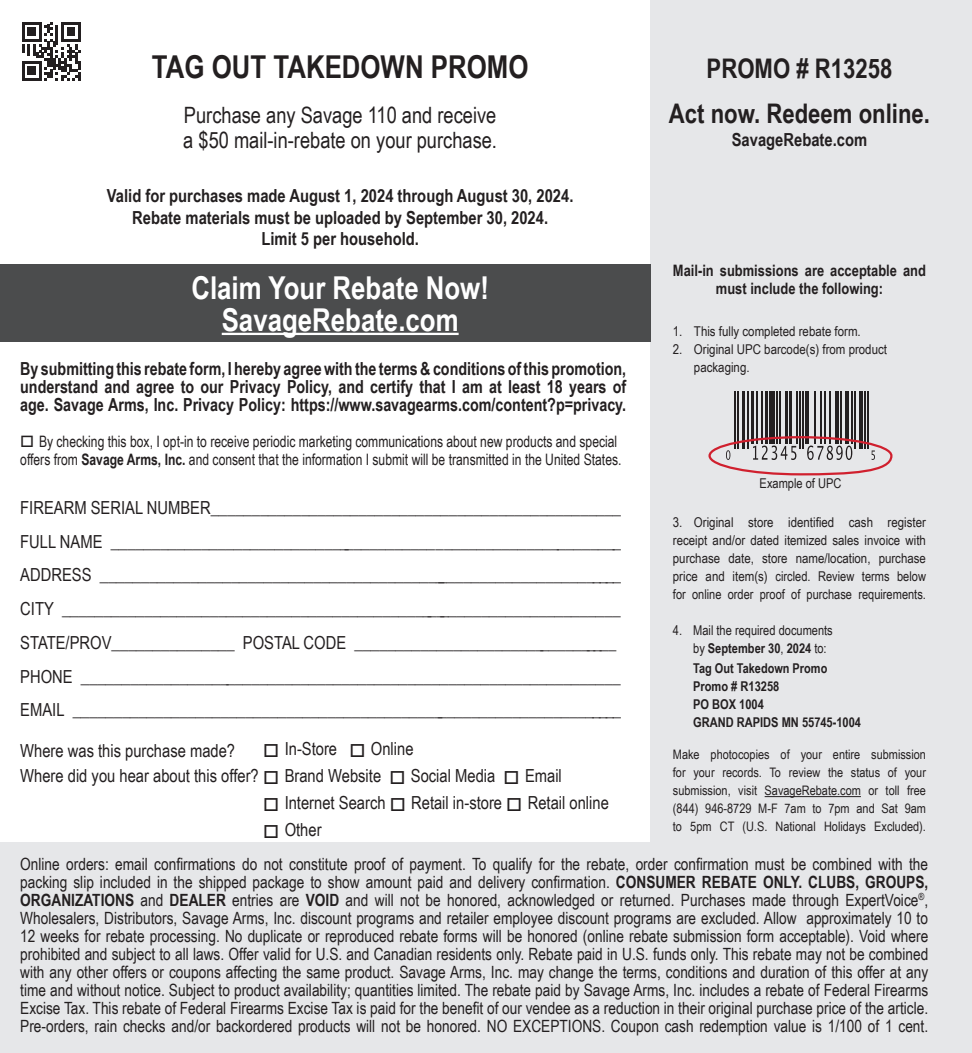
<style>
.page{position:relative;width:972px;height:1053px;background:#fff}
.page>*{position:absolute;margin:0;border:0;box-sizing:border-box;transform-origin:0 0}
.t1{font:700 31.5px/31.5px "Arial Narrow";color:#fff;text-align:center}
.t2{font:700 31.5px "Arial Narrow";color:#231f20}
.t3{font:700 27px/45px "Arial Narrow";color:#231f20;text-align:center}
.t4{font:22.5px/24.8px "Arial Narrow";color:#231f20}
.t5{font:700 18px/33.8px "Arial Narrow";color:#231f20}
.t6{font:18px/27px "Arial Narrow";color:#231f20}
.t7{font:16.88px/18px "Arial Narrow";color:#231f20;text-align:justify}
.t8{font:15.75px/18px "Arial Narrow";color:#231f20;scale:.94 1}
.t9{font:700 15.75px/18px "Arial Narrow";color:#231f20;text-align:center}
.t10{font:13.5px/18px "Arial Narrow";color:#231f20;scale:1.04 1}
.t11{font:700 13.5px/18px "Arial Narrow";color:#231f20}
.t12{font:13.5px/18px "Arial Narrow";color:#231f20}
.t13{font:13.05px/18px "Arial Narrow";color:#231f20;text-align:justify}
.s1{font-weight:700}
.s2{font-weight:400}
</style>
<div class="page">
<div style="left:650px;top:0;width:322px;height:1053px;background:#e6e7e9"></div>
<hr style="left:765px;top:796px;width:96px;height:1px;background:#231f20">
<div style="left:0;top:842px;width:972px;height:211px;background:#e6e7e9"></div>
<div style="left:0;top:264px;width:650px;height:78px;background:#4b4c4d"></div>
<hr style="left:734px;top:391px;width:1px;height:57px;background:#231f20">
<hr style="left:737px;top:391px;width:1px;height:57px;background:#231f20">
<hr style="left:743px;top:391px;width:2px;height:57px;background:#231f20">
<hr style="left:747px;top:391px;width:1px;height:57px;background:#231f20">
<hr style="left:751px;top:391px;width:3px;height:53px;background:#231f20">
<hr style="left:757px;top:391px;width:1px;height:53px;background:#231f20">
<hr style="left:761px;top:391px;width:1px;height:53px;background:#231f20">
<hr style="left:765px;top:391px;width:3px;height:53px;background:#231f20">
<div style="left:770px;top:391px;width:5px;height:53px;background:#231f20"></div>
<hr style="left:777px;top:391px;width:1px;height:53px;background:#231f20">
<hr style="left:779px;top:391px;width:2px;height:53px;background:#231f20">
<hr style="left:785px;top:391px;width:3px;height:53px;background:#231f20">
<hr style="left:789px;top:391px;width:3px;height:53px;background:#231f20">
<hr style="left:796px;top:391px;width:2px;height:53px;background:#231f20">
<hr style="left:799px;top:391px;width:1px;height:57px;background:#231f20">
<hr style="left:802px;top:391px;width:1px;height:57px;background:#231f20">
<hr style="left:805px;top:391px;width:1px;height:53px;background:#231f20">
<hr style="left:808px;top:391px;width:1px;height:53px;background:#231f20">
<hr style="left:815px;top:391px;width:1px;height:53px;background:#231f20">
<hr style="left:821px;top:391px;width:1px;height:53px;background:#231f20">
<hr style="left:825px;top:391px;width:1px;height:53px;background:#231f20">
<hr style="left:829px;top:391px;width:1px;height:53px;background:#231f20">
<hr style="left:835px;top:391px;width:4px;height:53px;background:#231f20">
<hr style="left:840px;top:391px;width:1px;height:53px;background:#231f20">
<hr style="left:845px;top:391px;width:4px;height:53px;background:#231f20">
<hr style="left:852px;top:391px;width:1px;height:53px;background:#231f20">
<hr style="left:854px;top:391px;width:2px;height:57px;background:#231f20">
<hr style="left:859px;top:391px;width:4px;height:57px;background:#231f20">
<hr style="left:864px;top:391px;width:2px;height:57px;background:#231f20">
<hr style="left:867px;top:391px;width:1px;height:57px;background:#231f20">
<svg style="left:807px;top:446px;width:45px;height:14px"></svg>
<svg style="left:753px;top:446px;width:43px;height:14px"></svg>
<svg style="left:726px;top:450px;width:4px;height:10px"></svg>
<svg style="left:872px;top:451px;width:3px;height:9px"></svg>
<div style="left:708px;top:436px;width:185px;height:39px;border:2px solid #d0202e;border-radius:50%"></div>
<svg style="left:22px;top:22px;width:59px;height:59px"></svg>
<hr style="left:222px;top:333px;width:237px;height:2px;background:#fff">
<h1 class="t2" style="left:152px;top:43px;width:378px">TAG OUT TAKEDOWN PROMO</h1>
<h3 class="t4" style="left:183px;top:102px;width:315px">Purchase any Savage 110 and receive a $50 mail-in-rebate on your purchase.</h3>
<p class="t5" style="left:107px;top:184px;width:468px;line-height:21.6px;text-align:center">Valid for purchases made August 1, 2024 through August 30, 2024.<br>Rebate materials must be uploaded by September 30, 2024.<br>Limit 5 per household.</p>
<h1 class="t1" style="left:191px;top:271px;width:299px">Claim Your Rebate Now!<br>SavageRebate.com</h1>
<p class="t5" style="left:20px;top:359px;width:608px;line-height:18px;text-align:justify">By submitting this rebate form, I hereby agree with the terms &amp; conditions of this promotion, understand and agree to our Privacy Policy, and certify that I am at least 18 years of age. Savage Arms, Inc. Privacy Policy: https://www.savagearms.com/content?p=privacy.</p>
<p class="t8" style="left:20px;top:432px;width:641px">□ By checking this box, I opt-in to receive periodic marketing communications about new products and special offers from <span class="s1">Savage Arms, Inc.</span> and consent that the information I submit will be transmitted in the United States.</p>
<h2 class="t3" style="left:669px;top:45px;width:263px">PROMO # R13258<br>Act now. Redeem online.</h2>
<p class="t5" style="left:732px;top:122px;width:137px">SavageRebate.com</p>
<p class="t9" style="left:673px;top:261px;width:255px">Mail-in submissions are acceptable and must include the following:</p>
<p class="t10" style="left:673px;top:322px;width:182px">1. This fully completed rebate form.</p>
<p class="t10" style="left:694px;top:340px;width:187px;text-indent:-21px">2. Original UPC barcode(s) from product packaging.</p>
<p class="t12" style="left:760px;top:474px;width:83px">Example of UPC</p>
<p class="t5" style="left:20px;top:490px;width:602px"><span class="s2">FIREARM SERIAL NUMBER__________________________________________________ FULL NAME</span> _______________________________________________________________ <span class="s2">ADDRESS</span> _________________________________________________________________ <span class="s2">CITY</span> _____________________________________________________________________ <span class="s2">STATE/PROV</span>_______________ <span class="s2">POSTAL CODE</span> _________________________________ <span class="s2">PHONE</span> __________________________________________________________________ <span class="s2">EMAIL</span> ____________________________________________________________________</p>
<p class="t6" style="left:20px;top:736px;width:216px">Where was this purchase made?</p>
<p class="t10" style="left:673px;top:513px;width:245px;text-align:justify">3. Original store identified cash register receipt and/or dated itemized sales invoice with purchase date, store name/location, purchase price and item(s) circled. Review terms below for online order proof of purchase requirements.</p>
<p class="t12" style="left:693px;top:621px;width:141px;text-indent:-20px">4. Mail the required documents by <span class="s1">September 30</span>, <span class="s1">2024</span> to:</p>
<p class="t11" style="left:693px;top:659px;width:169px">Tag Out Takedown Promo<br>Promo # R13258<br>PO BOX 1004<br>GRAND RAPIDS MN 55745-1004</p>
<p class="t13" style="left:673px;top:745px;width:255px">Make photocopies of your entire submission for your records. To review the status of your submission, visit SavageRebate.com or toll free (844) 946-8729 M-F 7am to 7pm and Sat 9am to 5pm CT (U.S. National Holidays Excluded).</p>
<p class="t7" style="left:20px;top:854px;width:910px">Online orders: email confirmations do not constitute proof of payment. To qualify for the rebate, order confirmation must be combined with the packing slip included in the shipped package to show amount paid and delivery confirmation. <span class="s1">CONSUMER REBATE ONLY. CLUBS, GROUPS, ORGANIZATIONS</span> and <span class="s1">DEALER</span> entries are <span class="s1">VOID</span> and will not be honored, acknowledged or returned. Purchases made through ExpertVoice<sup>®</sup>, Wholesalers, Distributors, Savage Arms, Inc. discount programs and retailer employee discount programs are excluded. Allow approximately 10 to 12 weeks for rebate processing. No duplicate or reproduced rebate forms will be honored (online rebate submission form acceptable). Void where prohibited and subject to all laws. Offer valid for U.S. and Canadian residents only. Rebate paid in U.S. funds only. This rebate may not be combined with any other offers or coupons affecting the same product. Savage Arms, Inc. may change the terms, conditions and duration of this offer at any time and without notice. Subject to product availability; quantities limited. The rebate paid by Savage Arms, Inc. includes a rebate of Federal Firearms Excise Tax. This rebate of Federal Firearms Excise Tax is paid for the benefit of our vendee as a reduction in their original purchase price of the article.<br>Pre-orders, rain checks and/or backordered products will not be honored. NO EXCEPTIONS. Coupon cash redemption value is 1/100 of 1 cent.</p>
<p class="t6" style="left:20px;top:734px;width:543px;text-indent:243px">□ In-Store □ Online<br>Where did you hear about this offer? □ Brand Website □ Social Media □ Email</p>
<p class="t6" style="left:263px;top:788px;width:347px">□ Internet Search □ Retail in-store □ Retail online</p>
<p class="t6" style="left:263px;top:815px;width:60px">□ Other</p>
</div>
